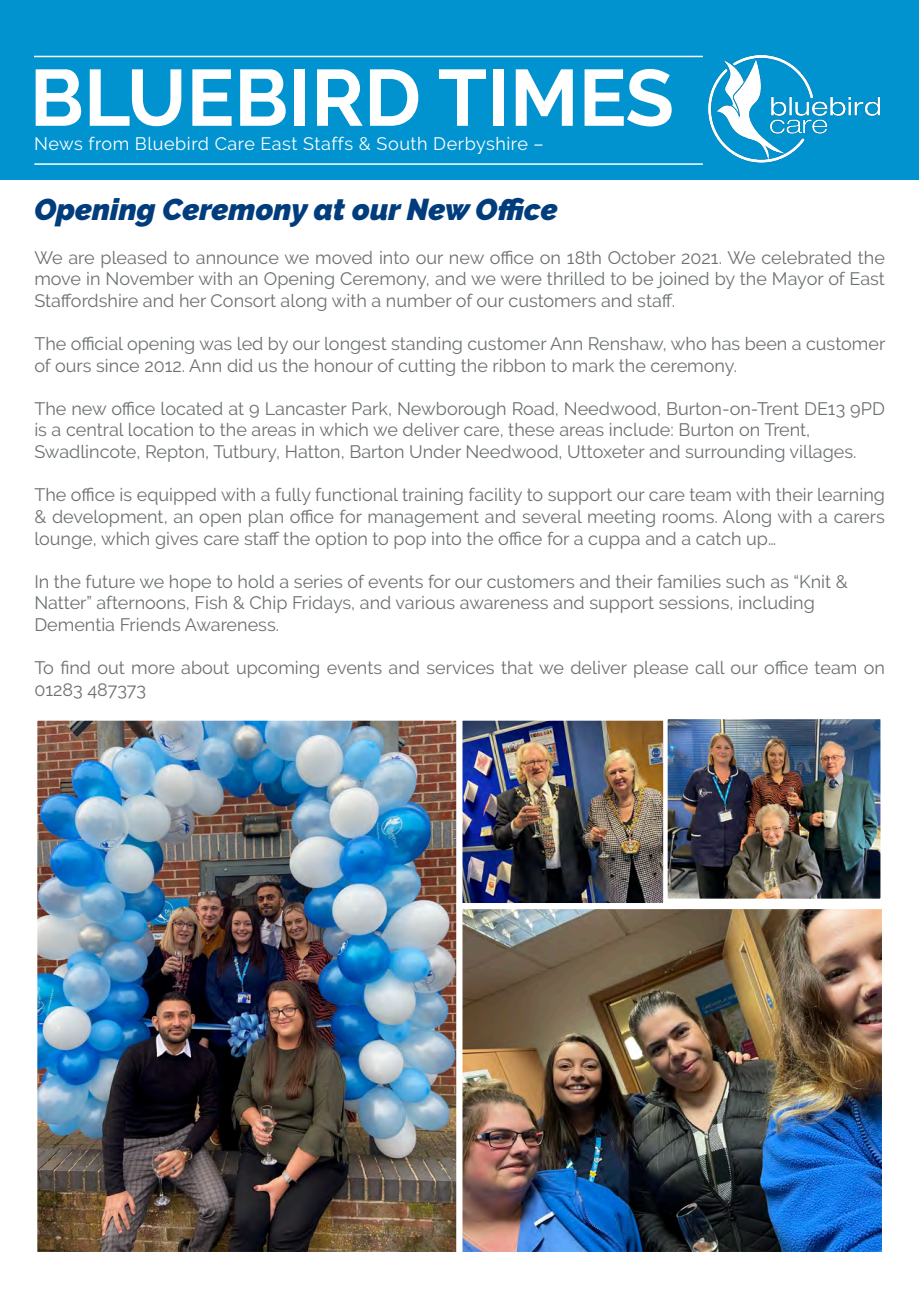
<style>
.page{position:relative;width:919px;height:1289px;background:#fff}
.page>*{position:absolute;margin:0;border:0;box-sizing:border-box;transform-origin:0 0}
.t1{font:700 79.5px "Raleway";color:#fff}
.t2{font:italic 900 30px "Raleway";color:#013d7d}
.t3{font:18px/21.6px "Raleway";color:#6c7072}
.t4{font:18px "Raleway";letter-spacing:.03em;color:#fff}
</style>
<div class="page">
<div style="left:0;top:0;width:918px;height:179px;background:#0093d0"></div>
<hr style="left:34px;top:56px;width:668px;height:1px;background:#fff">
<hr style="left:34px;top:163px;width:668px;height:2px;background:#fff">
<img style="left:708px;top:56px;width:171px;height:107px">
<img style="left:38px;top:721px;width:417px;height:529px">
<div style="left:31px;top:714px;width:431px;height:543px;border:6px solid #fff"></div>
<img style="left:463px;top:721px;width:200px;height:181px">
<div style="left:456px;top:714px;width:221px;height:195px;border:6px solid #fff"></div>
<img style="left:463px;top:910px;width:417px;height:340px">
<div style="left:456px;top:903px;width:431px;height:354px;border:6px solid #fff"></div>
<img style="left:668px;top:719px;width:211px;height:179px">
<div style="left:663px;top:714px;width:221px;height:189px;border:4px solid #fff"></div>
<p class="t1" style="left:30px;top:52px;width:645px">BLUEBIRD TIMES</p>
<p class="t4" style="left:34px;top:133px;width:511px">News from Bluebird Care East Staffs &amp; South Derbyshire –</p>
<p class="t2" style="left:34px;top:192px;width:525px">Opening Ceremony at our New Office</p>
<p class="t3" style="left:34px;top:246px;width:852px;text-align:justify">We are pleased to announce we moved into our new office on 18th October 2021. We celebrated the move in November with an Opening Ceremony, and we were thrilled to be joined by the Mayor of East Staffordshire and her Consort along with a number of our customers and staff.</p>
<p class="t3" style="left:34px;top:333px;width:852px">The official opening was led by our longest standing customer Ann Renshaw, who has been a customer of ours since 2012. Ann did us the honour of cutting the ribbon to mark the ceremony.</p>
<p class="t3" style="left:34px;top:397px;width:852px">The new office located at 9 Lancaster Park, Newborough Road, Needwood, Burton-on-Trent DE13 9PD is a central location to the areas in which we deliver care, these areas include: Burton on Trent,</p>
<p class="t3" style="left:34px;top:441px;width:823px">Swadlincote, Repton, Tutbury, Hatton, Barton Under Needwood, Uttoxeter and surrounding villages.</p>
<p class="t3" style="left:34px;top:484px;width:852px;text-align:justify">The office is equipped with a fully functional training facility to support our care team with their learning &amp; development, an open plan office for management and several meeting rooms. Along with a carers lounge, which gives care staff the option to pop into the office for a cuppa and a catch up…</p>
<p class="t3" style="left:34px;top:570px;width:814px">In the future we hope to hold a series of events for our customers and their families such as “Knit &amp;</p>
<p class="t3" style="left:34px;top:592px;width:781px">Natter” afternoons, Fish &amp; Chip Fridays, and various awareness and support sessions, including</p>
<p class="t3" style="left:34px;top:613px;width:246px">Dementia Friends Awareness.</p>
<p class="t3" style="left:34px;top:657px;width:852px">To find out more about upcoming events and services that we deliver please call our office team on<br>01283 487373</p>
</div>
